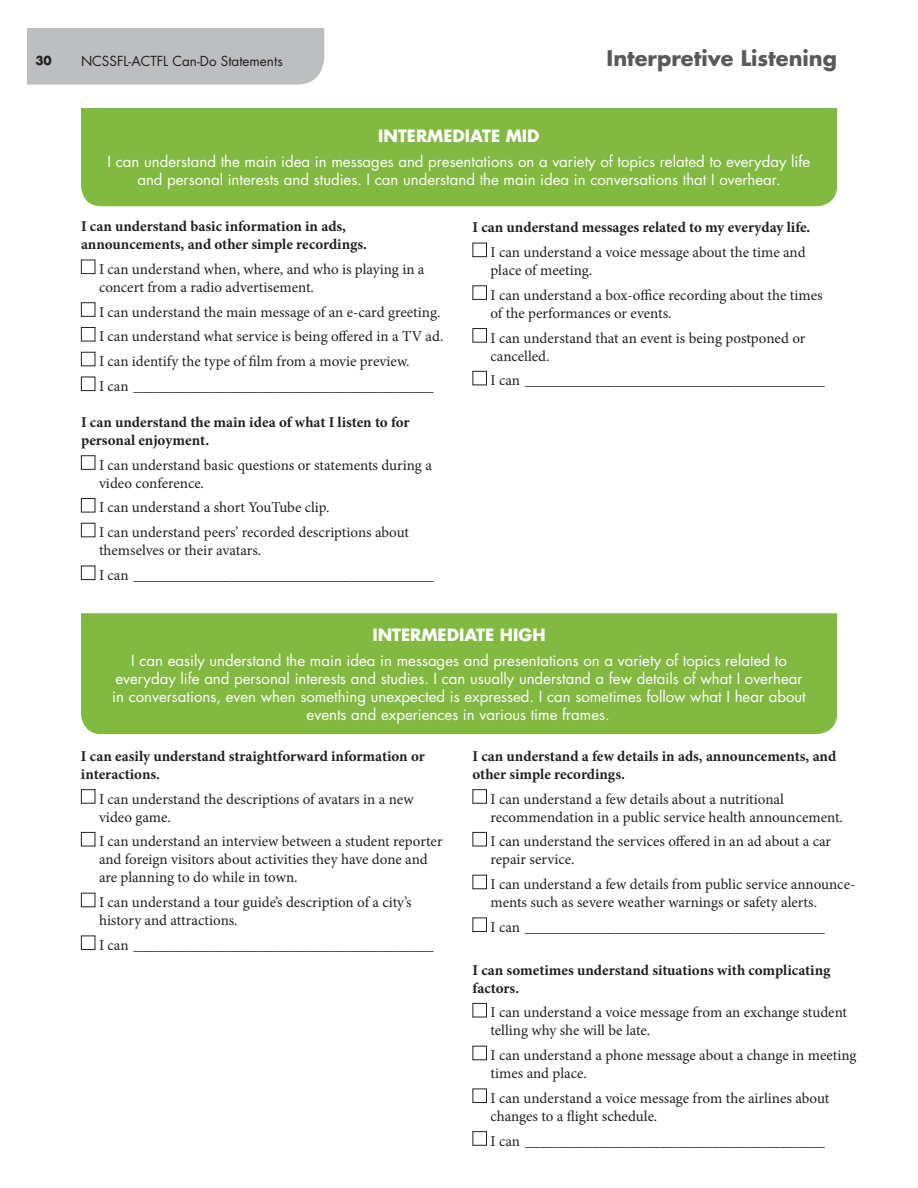
<style>
.page{position:relative;width:918px;height:1188px;background:#fff}
.page>*{position:absolute;margin:0;border:0;box-sizing:border-box;transform-origin:0 0}
.t1{font:700 21px "Futura";color:#58595b}
.t2{font:700 16.5px "Futura";color:#fff}
.t3{font:15px/18px "Minion Pro";color:#231f20}
.t4{font:15px/18px "Futura";color:#fff;text-align:center}
.t5{font:700 15px/18px "Minion Pro";color:#231f20}
.t6{font:13.5px "Futura";color:#231f20}
.t7{font:700 12px "Futura";color:#231f20}
</style>
<div class="page">
<div style="left:27px;top:28px;width:297px;height:57px;background:#bcbec0"></div>
<div style="left:81px;top:260px;width:14px;height:14px;border:1px solid #231f20"></div>
<div style="left:81px;top:302px;width:14px;height:15px;border:1px solid #231f20"></div>
<div style="left:81px;top:327px;width:14px;height:14px;border:1px solid #231f20"></div>
<div style="left:81px;top:352px;width:14px;height:14px;border:1px solid #231f20"></div>
<div style="left:81px;top:377px;width:14px;height:14px;border:1px solid #231f20"></div>
<div style="left:81px;top:455px;width:14px;height:15px;border:1px solid #231f20"></div>
<div style="left:81px;top:498px;width:14px;height:14px;border:1px solid #231f20"></div>
<div style="left:81px;top:523px;width:14px;height:14px;border:1px solid #231f20"></div>
<div style="left:81px;top:566px;width:14px;height:14px;border:1px solid #231f20"></div>
<div style="left:472px;top:243px;width:15px;height:14px;border:1px solid #231f20"></div>
<div style="left:472px;top:285px;width:15px;height:15px;border:1px solid #231f20"></div>
<div style="left:472px;top:328px;width:15px;height:15px;border:1px solid #231f20"></div>
<div style="left:472px;top:371px;width:15px;height:14px;border:1px solid #231f20"></div>
<div style="left:81px;top:108px;width:756px;height:98px;background:#82b941"></div>
<div style="left:81px;top:613px;width:756px;height:121px;background:#82b941"></div>
<div style="left:81px;top:789px;width:14px;height:15px;border:1px solid #231f20"></div>
<div style="left:81px;top:832px;width:14px;height:14px;border:1px solid #231f20"></div>
<div style="left:81px;top:893px;width:14px;height:14px;border:1px solid #231f20"></div>
<div style="left:81px;top:936px;width:14px;height:14px;border:1px solid #231f20"></div>
<div style="left:472px;top:789px;width:15px;height:15px;border:1px solid #231f20"></div>
<div style="left:472px;top:832px;width:15px;height:14px;border:1px solid #231f20"></div>
<div style="left:472px;top:875px;width:15px;height:14px;border:1px solid #231f20"></div>
<div style="left:472px;top:918px;width:15px;height:14px;border:1px solid #231f20"></div>
<div style="left:472px;top:1003px;width:15px;height:14px;border:1px solid #231f20"></div>
<div style="left:472px;top:1046px;width:15px;height:14px;border:1px solid #231f20"></div>
<div style="left:472px;top:1089px;width:15px;height:14px;border:1px solid #231f20"></div>
<div style="left:472px;top:1131px;width:15px;height:15px;border:1px solid #231f20"></div>
<p class="t7" style="left:35px;top:53px;width:18px">30</p>
<p class="t6" style="left:81px;top:53px;width:203px">NCSSFL-ACTFL Can-Do Statements</p>
<h1 class="t1" style="left:607px;top:44px;width:232px">Interpretive Listening</h1>
<p class="t2" style="left:378px;top:125px;width:163px">INTERMEDIATE MID</p>
<p class="t4" style="left:108px;top:153px;width:704px">I can understand the main idea in messages and presentations on a variety of topics related to everyday life and personal interests and studies. I can understand the main idea in conversations that I overhear.</p>
<p class="t5" style="left:81px;top:217px;width:287px">I can understand basic information in ads, announcements, and other simple recordings.</p>
<p class="t3" style="left:99px;top:260px;width:327px">I can understand when, where, and who is playing in a concert from a radio advertisement.</p>
<p class="t3" style="left:99px;top:300px;width:346px;line-height:24.8px">I can understand the main message of an e-card greeting.<br>I can understand what service is being offered in a TV ad.<br>I can identify the type of film from a movie preview.<br>I can ________________________________________</p>
<p class="t5" style="left:81px;top:413px;width:330px">I can understand the main idea of what I listen to for personal enjoyment.</p>
<p class="t3" style="left:99px;top:456px;width:334px">I can understand basic questions or statements during a video conference.</p>
<p class="t3" style="left:99px;top:495px;width:312px;line-height:24.8px">I can understand a short YouTube clip.<br>I can understand peers’ recorded descriptions about</p>
<p class="t3" style="left:99px;top:538px;width:336px;line-height:24.8px">themselves or their avatars.<br>I can ________________________________________</p>
<p class="t5" style="left:472px;top:218px;width:339px">I can understand messages related to my everyday life.</p>
<p class="t3" style="left:490px;top:243px;width:317px">I can understand a voice message about the time and place of meeting.</p>
<p class="t3" style="left:490px;top:286px;width:334px">I can understand a box-office recording about the times of the performances or events.</p>
<p class="t3" style="left:490px;top:329px;width:316px">I can understand that an event is being postponed or cancelled.</p>
<p class="t3" style="left:490px;top:372px;width:336px">I can ________________________________________</p>
<p class="t2" style="left:372px;top:624px;width:175px">INTERMEDIATE HIGH</p>
<p class="t4" style="left:112px;top:651px;width:695px">I can easily understand the main idea in messages and presentations on a variety of topics related to everyday life and personal interests and studies. I can usually understand a few details of what I overhear in conversations, even when something unexpected is expressed. I can sometimes follow what I hear about events and experiences in various time frames.</p>
<p class="t5" style="left:81px;top:747px;width:345px">I can easily understand straightforward information or interactions.</p>
<p class="t3" style="left:99px;top:790px;width:316px">I can understand the descriptions of avatars in a new video game.</p>
<p class="t3" style="left:99px;top:833px;width:345px">I can understand an interview between a student reporter and foreign visitors about activities they have done and are planning to do while in town.</p>
<p class="t3" style="left:99px;top:893px;width:314px">I can understand a tour guide’s description of a city’s history and attractions.</p>
<p class="t3" style="left:99px;top:936px;width:336px">I can ________________________________________</p>
<p class="t5" style="left:472px;top:747px;width:365px">I can understand a few details in ads, announcements, and other simple recordings.</p>
<p class="t3" style="left:490px;top:790px;width:354px">I can understand a few details about a nutritional recommendation in a public service health announcement.</p>
<p class="t3" style="left:490px;top:833px;width:342px">I can understand the services offered in an ad about a car repair service.</p>
<p class="t3" style="left:490px;top:875px;width:366px">I can understand a few details from public service announce&shy;ments such as severe weather warnings or safety alerts.</p>
<p class="t3" style="left:490px;top:918px;width:336px">I can ________________________________________</p>
<p class="t5" style="left:472px;top:961px;width:359px">I can sometimes understand situations with complicating factors.</p>
<p class="t3" style="left:490px;top:1004px;width:358px">I can understand a voice message from an exchange student telling why she will be late.</p>
<p class="t3" style="left:490px;top:1046px;width:368px">I can understand a phone message about a change in meeting times and place.</p>
<p class="t3" style="left:490px;top:1089px;width:340px">I can understand a voice message from the airlines about changes to a flight schedule.</p>
<p class="t3" style="left:490px;top:1132px;width:336px">I can ________________________________________</p>
</div>
